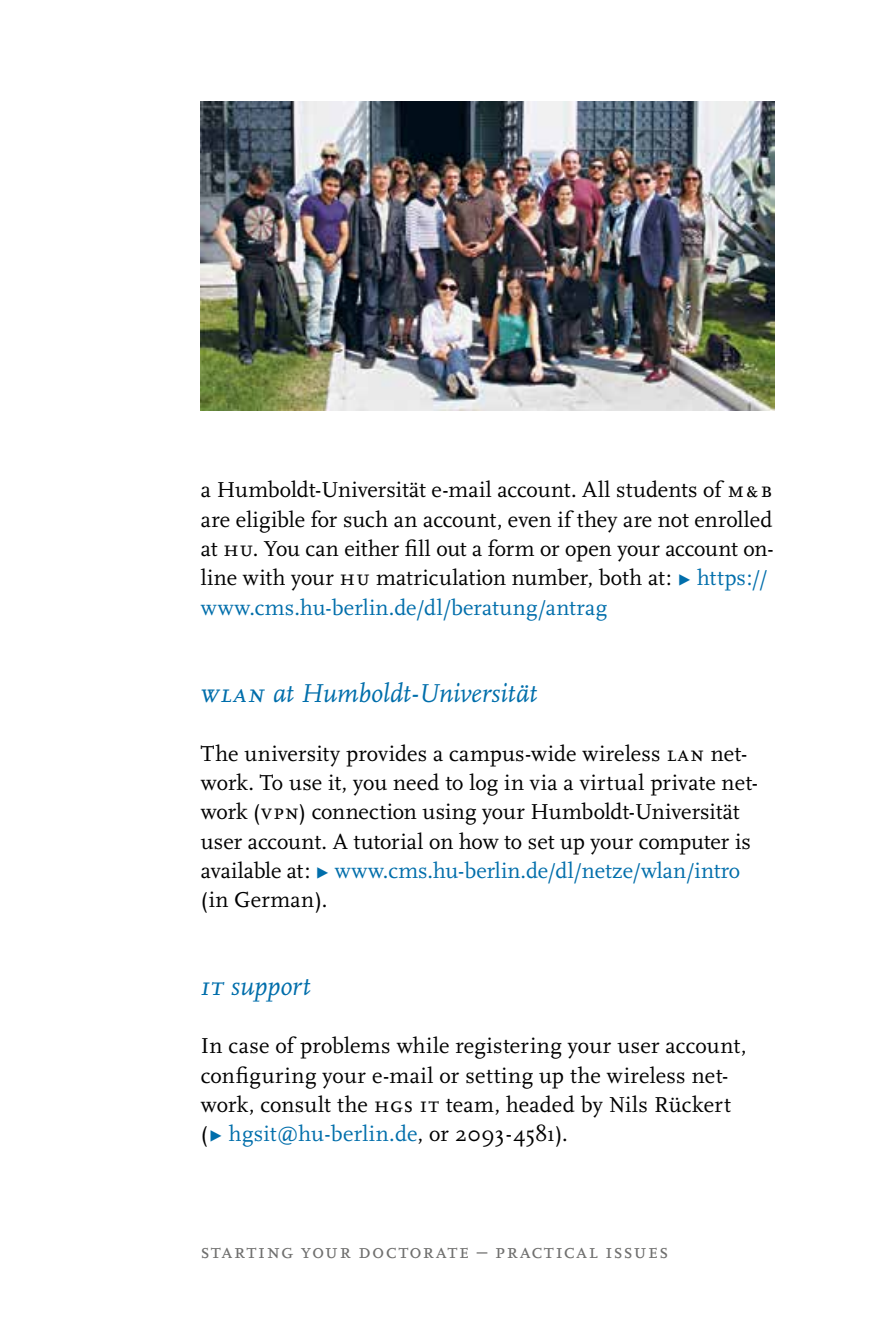
<style>
.page{position:relative;width:893px;height:1340px;background:#fff}
.page>*{position:absolute;margin:0;border:0;box-sizing:border-box;transform-origin:0 0}
.t1{font:italic 27px "Scala Pro";color:#006eab}
.t2{font:22.5px/29.2px "Scala Pro";letter-spacing:.01em;color:#000}
.t3{font:21.38px "Scala Pro";letter-spacing:.055em;color:#6f6f6e}
.s1{color:#006eab}
</style>
<div class="page">
<img style="left:201px;top:101px;width:574px;height:309px">
<p class="t2" style="left:201px;top:475px;width:573px">a Humboldt-Universität e-mail account. All students of M&amp; B are eligible for such an account, even if they are not enrolled at H U. You can either fill out a form or open your account on&shy;line with your HU matriculation number, both at: <span class="s1">▶ https:// www.cms.hu-berlin.de/dl/beratung/antrag</span></p>
<p class="t1" style="left:201px;top:677px;width:338px">WLAN at Humboldt-Universität</p>
<p class="t2" style="left:201px;top:738px;width:479px">The university provides a campus-wide wireless LAN</p>
<p class="t2" style="left:201px;top:738px;width:559px;text-indent:510px">net&shy;work. To use it, you need to log in via a virtual private net&shy;work (VPN) connection using your Humboldt-Universität user account. A tutorial on how to set up your computer is available at: <span class="s1">▶ www.cms.hu-berlin.de/dl/netze/wlan/intro </span>(in German).</p>
<p class="t1" style="left:201px;top:970px;width:111px">IT support</p>
<p class="t2" style="left:201px;top:1031px;width:547px">In case of problems while registering your user account, configuring your e-mail or setting up the wireless net&shy;work, consult the HGS IT team, headed by Nils Rückert (<span class="s1">▶ hgsit@hu-berlin.de</span>, or 2093-4581).</p>
<p class="t3" style="left:201px;top:1238px;width:342px">Starti ng your doctorate – Practic</p>
<p class="t3" style="left:576px;top:1238px;width:93px">al issues</p>
</div>
